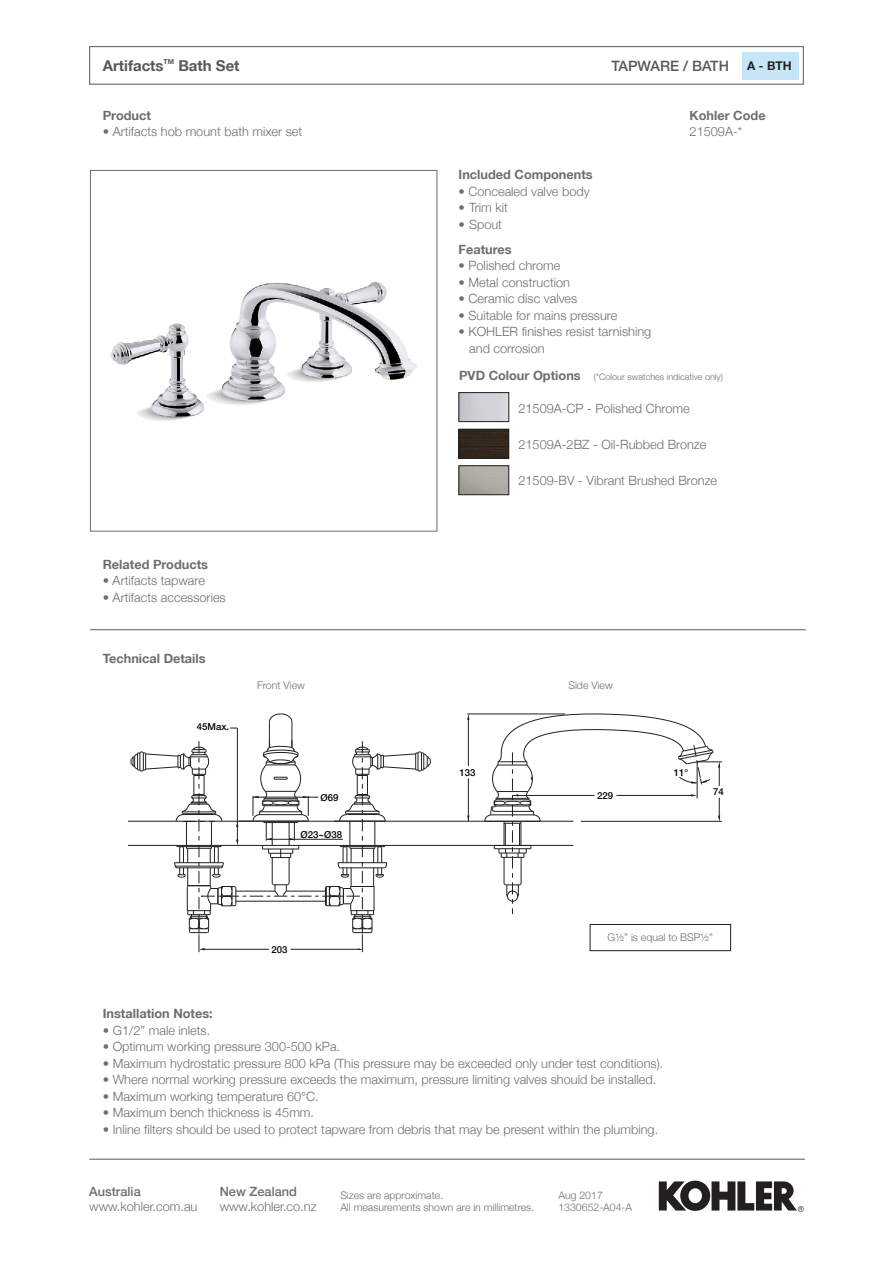
<style>
.page{position:relative;width:893px;height:1263px;background:#fff}
.page>*{position:absolute;margin:0;border:0;box-sizing:border-box;transform-origin:0 0}
.t1{font:700 15px "Helvetica Neue LT";color:#57585a}
.t2{font:500 14.25px "Helvetica Neue LT";color:#57585a}
.body_copy{font:300 12.75px "Helvetica Neue LT";color:#6c6d70}
.Body_copy_heading{font:700 12.75px "Helvetica Neue LT";color:#6c6d70}
.t3{font:500 12.75px "Helvetica Neue LT";color:#6c6d70}
.t4{font:700 12px "Helvetica Neue LT";color:#231f20}
.digram_headings{font:300 10.5px/12px "Helvetica Neue LT";color:#6c6d70}
.t5{font:500 9.6px "Helvetica Neue LT";color:#000}
.digram_headings-2{font:300 9px "Helvetica Neue LT";color:#6c6d70}
.t6{font:700 7.05px "Helvetica Neue LT";color:#57585a}
</style>
<div class="page">
<hr style="left:89px;top:1159px;width:716px;height:1px;background:#57585a">
<svg style="left:659px;top:1180px;width:145px;height:32px"></svg>
<div style="left:89px;top:46px;width:715px;height:39px;border:1px solid #57585a"></div>
<div style="left:742px;top:52px;width:57px;height:27px;background:#c6e6f8"></div>
<hr style="left:468px;top:778px;width:1px;height:43px;background:#231f20">
<hr style="left:467px;top:714px;width:98px;height:1px;background:#231f20">
<hr style="left:128px;top:845px;width:445px;height:1px;background:#231f20">
<hr style="left:128px;top:821px;width:445px;height:1px;background:#231f20">
<hr style="left:468px;top:719px;width:1px;height:47px;background:#231f20">
<svg style="left:484px;top:713px;width:238px;height:201px"></svg>
<svg style="left:130px;top:713px;width:301px;height:239px"></svg>
<hr style="left:90px;top:629px;width:716px;height:1px;background:#57585a">
<img style="left:110px;top:282px;width:307px;height:139px">
<div style="left:90px;top:170px;width:347px;height:361px;border:1px solid #6c6d70"></div>
<div style="left:459px;top:392px;width:50px;height:30px;border:1px solid #231f20"></div>
<img style="left:461px;top:431px;width:46px;height:25px">
<div style="left:459px;top:429px;width:50px;height:29px;border:1px solid #231f20"></div>
<div style="left:459px;top:465px;width:50px;height:30px;border:1px solid #231f20"></div>
<div style="left:590px;top:924px;width:141px;height:27px;border:1px solid #231f20"></div>
<p class="t6" style="left:164px;top:57px;width:12px">TM</p>
<p class="t1" style="left:178px;top:56px;width:63px">Bath Set</p>
<p class="t1" style="left:103px;top:56px;width:62px">Artifacts</p>
<p class="t2" style="left:611px;top:57px;width:119px">TAPWARE / BATH</p>
<p class="t4" style="left:747px;top:59px;width:46px">A - BTH</p>
<p class="Body_copy_heading" style="left:103px;top:107px;width:50px">Product</p>
<p class="body_copy" style="left:103px;top:124px;width:201px">• Artifacts hob mount bath mixer set</p>
<p class="Body_copy_heading" style="left:103px;top:556px;width:107px">Related Products</p>
<p class="body_copy" style="left:103px;top:573px;width:104px">• Artifacts tapware</p>
<p class="body_copy" style="left:103px;top:589px;width:125px">• Artifacts accessories</p>
<p class="Body_copy_heading" style="left:103px;top:650px;width:104px">Technical Details</p>
<p class="Body_copy_heading" style="left:459px;top:167px;width:136px">Included Components</p>
<p class="body_copy" style="left:459px;top:183px;width:133px">• Concealed valve body</p>
<p class="body_copy" style="left:459px;top:200px;width:51px">• Trim kit</p>
<p class="body_copy" style="left:459px;top:216px;width:45px">• Spout</p>
<p class="Body_copy_heading" style="left:459px;top:241px;width:55px">Features</p>
<p class="body_copy" style="left:459px;top:258px;width:103px">• Polished chrome</p>
<p class="body_copy" style="left:459px;top:274px;width:113px">• Metal construction</p>
<p class="body_copy" style="left:459px;top:291px;width:120px">• Ceramic disc valves</p>
<p class="body_copy" style="left:459px;top:307px;width:160px">• Suitable for mains pressure</p>
<p class="body_copy" style="left:459px;top:324px;width:194px">• KOHLER finishes resist tarnishing</p>
<p class="body_copy" style="left:469px;top:340px;width:77px">and corrosion</p>
<p class="Body_copy_heading" style="left:690px;top:107px;width:78px">Kohler Code</p>
<p class="body_copy" style="left:690px;top:124px;width:54px">21509A-*</p>
<p class="Body_copy_heading" style="left:459px;top:368px;width:123px">PVD Colour Options</p>
<p class="digram_headings-2" style="left:594px;top:371px;width:131px">(*Colour swatches indicative only)</p>
<p class="body_copy" style="left:518px;top:400px;width:173px">21509A-CP - Polished Chrome</p>
<p class="body_copy" style="left:518px;top:437px;width:190px">21509A-2BZ - Oil-Rubbed Bronze</p>
<p class="body_copy" style="left:518px;top:473px;width:200px">21509-BV - Vibrant Brushed Bronze</p>
<p class="t5" style="left:197px;top:721px;width:34px">45Max.</p>
<p class="digram_headings" style="left:257px;top:679px;width:49px">Front View</p>
<p class="digram_headings" style="left:568px;top:679px;width:46px">Side View</p>
<p class="t5" style="left:321px;top:792px;width:19px">Ø69</p>
<p class="t5" style="left:301px;top:828px;width:43px">Ø23~Ø38</p>
<p class="t5" style="left:459px;top:766px;width:18px">133</p>
<p class="t5" style="left:597px;top:789px;width:18px">229</p>
<p class="t5" style="left:674px;top:766px;width:16px">11°</p>
<p class="t5" style="left:713px;top:786px;width:12px">74</p>
<p class="t5" style="left:271px;top:944px;width:18px">203</p>
<p class="digram_headings" style="left:608px;top:931px;width:107px">G½” is equal to BSP½”</p>
<p class="Body_copy_heading" style="left:103px;top:1006px;width:111px">Installation Notes:</p>
<p class="body_copy" style="left:103px;top:1022px;width:109px">• G1/2” male inlets.</p>
<p class="body_copy" style="left:103px;top:1039px;width:239px">• Optimum working pressure 300-500 kPa.</p>
<p class="body_copy" style="left:103px;top:1055px;width:562px">• Maximum hydrostatic pressure 800 kPa (This pressure may be exceeded only under test conditions).</p>
<p class="body_copy" style="left:103px;top:1072px;width:555px">• Where normal working pressure exceeds the maximum, pressure limiting valves should be installed.</p>
<p class="body_copy" style="left:103px;top:1088px;width:217px">• Maximum working temperature 60°C.</p>
<p class="body_copy" style="left:103px;top:1105px;width:213px">• Maximum bench thickness is 45mm.</p>
<p class="body_copy" style="left:103px;top:1121px;width:557px">• Inline filters should be used to protect tapware from debris that may be present within the plumbing.</p>
<p class="t3" style="left:89px;top:1184px;width:53px">Australia</p>
<p class="body_copy" style="left:89px;top:1198px;width:110px">www.kohler.com.au</p>
<p class="t3" style="left:220px;top:1184px;width:79px">New Zealand</p>
<p class="body_copy" style="left:220px;top:1198px;width:98px">www.kohler.co.nz</p>
<p class="digram_headings" style="left:340px;top:1189px;width:195px">Sizes are approximate.<br>All measurements shown are in millimetres.</p>
<p class="digram_headings" style="left:558px;top:1189px;width:75px">Aug 2017<br>1330652-A04-A</p>
</div>
